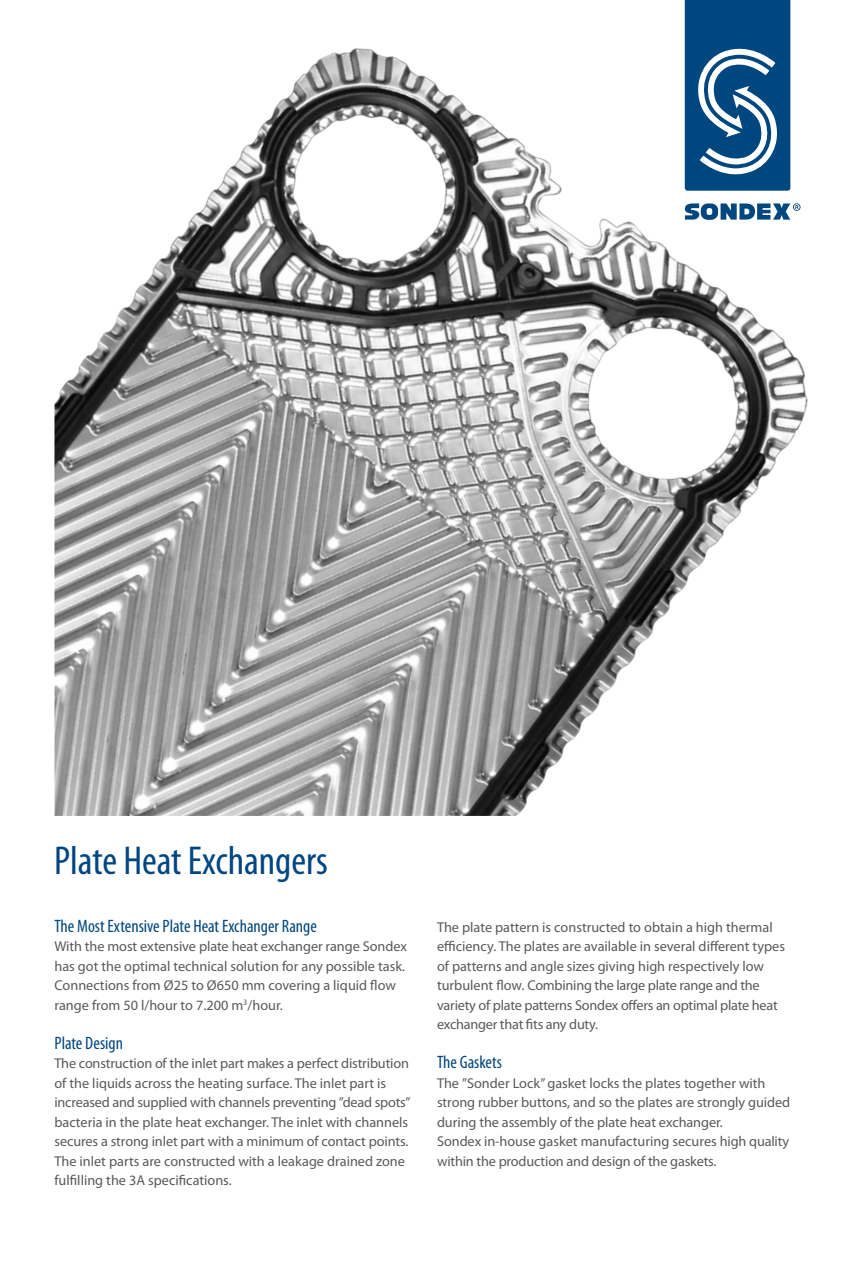
<style>
.page{position:relative;width:847px;height:1263px;background:#fff}
.page>*{position:absolute;margin:0;border:0;box-sizing:border-box;transform-origin:0 0}
.t1{font:condensed 40.5px "Myriad Pro";color:#00467f}
.t2{font:condensed 18px "Myriad Pro";color:#00467f}
.t3{font:14.25px/19.5px "Myriad Pro";letter-spacing:-.005em;color:#58595b}
</style>
<div class="page">
<img style="left:54px;top:1px;width:754px;height:815px">
<svg style="left:684px;top:0;width:106px;height:191px;background:#2d6695"></svg>
<svg style="left:684px;top:203px;width:116px;height:17px"></svg>
<p class="t1" style="left:54px;top:836px;width:275px">Plate Heat Exchangers</p>
<p class="t2" style="left:54px;top:915px;width:264px">The Most Extensive Plate Heat Exchanger Range</p>
<p class="t3" style="left:54px;top:936px;width:354px">With the most extensive plate heat exchanger range Sondex has got the optimal technical solution for any possible task.<br>Connections from Ø25 to Ø650 mm covering a liquid flow range from 50 l/hour to 7.200 m<sup>3</sup>/hour.</p>
<p class="t2" style="left:54px;top:1032px;width:70px">Plate Design</p>
<p class="t3" style="left:54px;top:1053px;width:357px">The construction of the inlet part makes a perfect distribution of the liquids across the heating surface. The inlet part is increased and supplied with channels preventing ”dead spots” bacteria in the plate heat exchanger. The inlet with channels secures a strong inlet part with a minimum of contact points.<br>The inlet parts are constructed with a leakage drained zone fulfilling the 3A specifications.</p>
<p class="t3" style="left:437px;top:917px;width:349px">The plate pattern is constructed to obtain a high thermal efficiency. The plates are available in several different types of patterns and angle sizes giving high respectively low turbulent flow. Combining the large plate range and the variety of plate patterns Sondex offers an optimal plate heat exchanger that fits any duty.</p>
<p class="t2" style="left:437px;top:1051px;width:66px">The Gaskets</p>
<p class="t3" style="left:437px;top:1073px;width:354px">The ”Sonder Lock” gasket locks the plates together with strong rubber buttons, and so the plates are strongly guided during the assembly of the plate heat exchanger.<br>Sondex in-house gasket manufacturing secures high quality within the production and design of the gaskets.</p>
</div>
